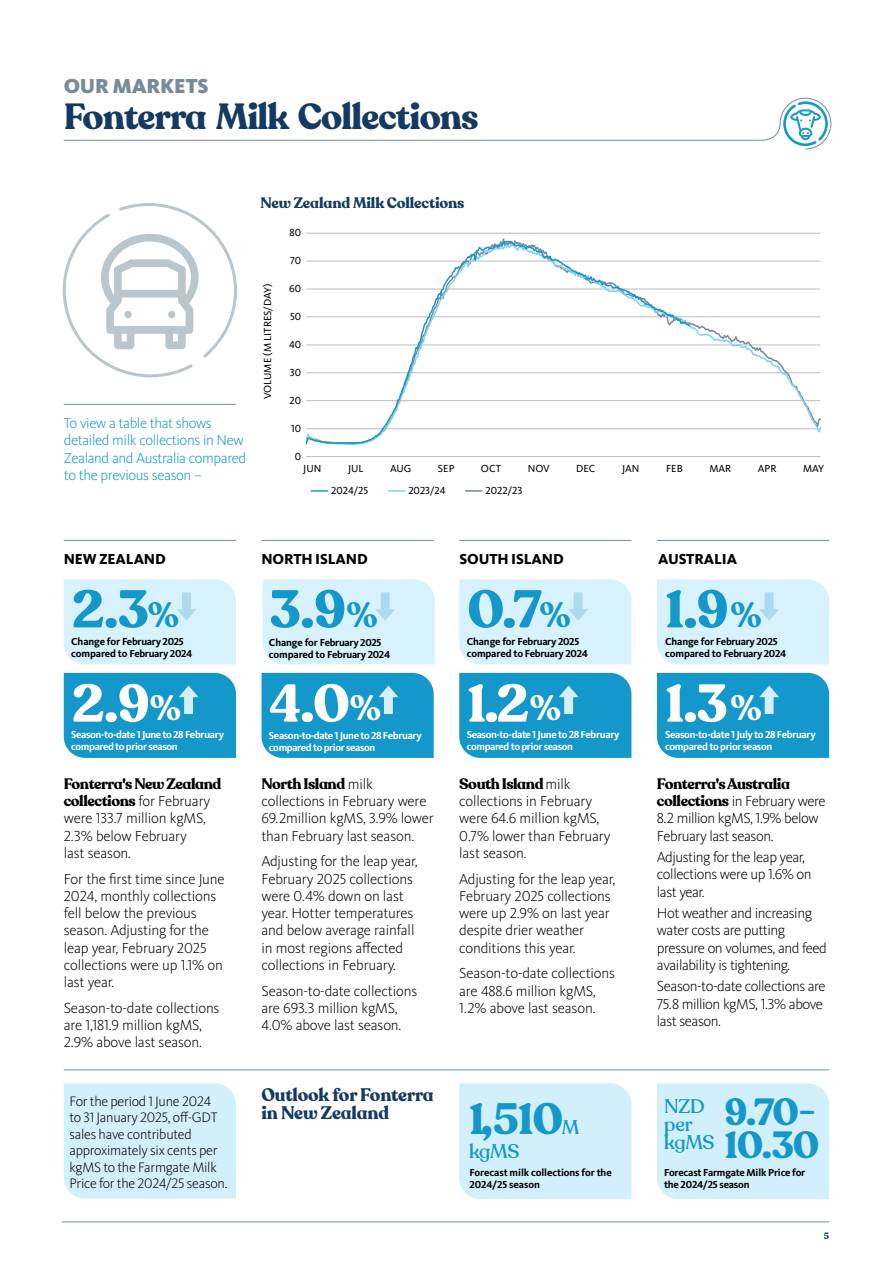
<style>
.page{position:relative;width:893px;height:1263px;background:#fff}
.page>*{position:absolute;margin:0;border:0;box-sizing:border-box;transform-origin:0 0}
.t1{font:700 52.5px "Recoleta Alt";color:#1498cb}
.t2{font:700 52.5px "Recoleta Alt";color:#fff}
.t3{font:700 43.5px "Recoleta Alt";color:#1498cb}
.t4{font:700 37.5px/33px "Recoleta Alt";color:#1498cb}
.t5{font:700 36px "Recoleta Alt";letter-spacing:-.025em;color:#143a62}
.t6{font:700 34.8px "Recoleta Alt";color:#1498cb}
.t7{font:700 34.8px "Recoleta Alt";color:#fff}
.t8{font:900 21px "Kievit OT";letter-spacing:-.01em;color:#768d99}
.t9{font:500 19.5px/18px "Recoleta Alt";letter-spacing:-.02em;color:#1498cb}
.t10{font:700 18px/17.2px "Recoleta Alt";letter-spacing:-.01em;color:#143a62}
.t11{font:300 15px/17.2px "Kievit OT";letter-spacing:-.01em;color:#000}
.t12{font:300 15px/17.2px "Kievit OT";letter-spacing:-.03em;color:#000}
.t13{font:300 15px/17.2px "Kievit OT";letter-spacing:-.025em;color:#1498cb}
.t14{font:700 15px/17.2px "Recoleta Alt";letter-spacing:-.03em;color:#000}
.t15{font:800 15px "Kievit OT";letter-spacing:-.01em;color:#000}
.t16{font:700 15px "Recoleta Alt";letter-spacing:-.01em;color:#143a62}
.t17{font:300 14.25px/16.5px "Kievit OT";letter-spacing:-.015em;color:#000}
.t18{font:10.65px "Kievit OT";color:#000}
.t19{font:700 10.5px/12px "Kievit OT";letter-spacing:-.02em;color:#000}
.t20{font:700 10.5px/12px "Kievit OT";letter-spacing:-.04em;color:#fff}
.t21{font:700 9px "Recoleta Alt";color:#143a62}
.s1{font-family:"Kievit OT";font-weight:300}
.s2{font-family:"Recoleta Alt";font-weight:700}
</style>
<div class="page">
<hr style="left:64px;top:404px;width:172px;height:1px;background:#768d99">
<div style="left:459px;top:579px;width:172px;height:85px;background:#d8f2fd"></div>
<div style="left:657px;top:579px;width:172px;height:85px;background:#d8f2fd"></div>
<div style="left:459px;top:673px;width:172px;height:85px;background:#1498cb"></div>
<div style="left:657px;top:673px;width:172px;height:85px;background:#1498cb"></div>
<svg style="left:62px;top:203px;width:175px;height:175px"></svg>
<svg style="left:311px;top:490px;width:17px;height:2px"></svg>
<svg style="left:388px;top:490px;width:17px;height:2px"></svg>
<svg style="left:465px;top:490px;width:17px;height:2px"></svg>
<hr style="left:306px;top:456px;width:514px;height:1px;background:#bfbfbf">
<svg style="left:306px;top:233px;width:515px;height:7px"></svg>
<svg style="left:691px;top:260px;width:130px;height:173px"></svg>
<svg style="left:306px;top:240px;width:385px;height:206px"></svg>
<hr style="left:62px;top:1221px;width:767px;height:1px;background:#768d99">
<svg style="left:63px;top:97px;width:769px;height:53px"></svg>
<hr style="left:64px;top:540px;width:172px;height:1px;background:#768d99">
<hr style="left:261px;top:540px;width:173px;height:1px;background:#768d99">
<hr style="left:459px;top:540px;width:172px;height:1px;background:#768d99">
<hr style="left:657px;top:540px;width:172px;height:1px;background:#768d99">
<div style="left:64px;top:579px;width:172px;height:85px;background:#d8f2fd"></div>
<div style="left:263px;top:579px;width:172px;height:85px;background:#d8f2fd"></div>
<div style="left:64px;top:673px;width:172px;height:85px;background:#1498cb"></div>
<div style="left:261px;top:673px;width:173px;height:85px;background:#1498cb"></div>
<div style="left:459px;top:1083px;width:172px;height:116px;background:#d2f0fc"></div>
<div style="left:657px;top:1083px;width:172px;height:116px;background:#d2f0fc"></div>
<hr style="left:64px;top:1069px;width:765px;height:1px;background:#768d99">
<div style="left:64px;top:1083px;width:172px;height:115px;background:#d2f0fc"></div>
<h3 class="t8" style="left:64px;top:73px;width:146px">OUR MARKETS</h3>
<h3 class="t5" style="left:64px;top:93px;width:416px">Fonterra Milk Collections</h3>
<p class="t16" style="left:260px;top:193px;width:205px">New Zealand Milk Collections</p>
<p class="t18" style="left:290px;top:227px;width:13px">80</p>
<p class="t13" style="left:64px;top:415px;width:184px">To view a table that shows detailed milk collections in New<br>Zealand and Australia compared to the previous season –</p>
<p class="t18" style="left:262px;top:399px;width:117px;rotate:-90deg">VOLUME (M LITRES/DAY)</p>
<p class="t18" style="left:290px;top:255px;width:13px">70</p>
<p class="t18" style="left:289px;top:283px;width:13px">60</p>
<p class="t18" style="left:290px;top:310px;width:13px">50</p>
<p class="t18" style="left:289px;top:338px;width:14px">40</p>
<p class="t18" style="left:290px;top:366px;width:13px">30</p>
<p class="t18" style="left:290px;top:394px;width:13px">20</p>
<p class="t18" style="left:291px;top:422px;width:12px">10</p>
<p class="t18" style="left:295px;top:450px;width:8px">0</p>
<p class="t18" style="left:303px;top:462px;width:20px">JUN</p>
<p class="t18" style="left:348px;top:462px;width:17px">JUL</p>
<p class="t18" style="left:390px;top:462px;width:23px">AUG</p>
<p class="t18" style="left:438px;top:462px;width:18px">SEP</p>
<p class="t18" style="left:481px;top:462px;width:22px">OCT</p>
<p class="t18" style="left:528px;top:462px;width:24px">NOV</p>
<p class="t18" style="left:576px;top:462px;width:21px">DEC</p>
<p class="t18" style="left:622px;top:462px;width:19px">JAN</p>
<p class="t18" style="left:666px;top:462px;width:18px">FEB</p>
<p class="t18" style="left:709px;top:462px;width:23px">MAR</p>
<p class="t18" style="left:758px;top:462px;width:20px">APR</p>
<p class="t18" style="left:803px;top:462px;width:23px">MAY</p>
<p class="t18" style="left:331px;top:484px;width:38px">2024/25</p>
<p class="t18" style="left:408px;top:484px;width:39px">2023/24</p>
<p class="t18" style="left:485px;top:484px;width:38px">2022/23</p>
<p class="t15" style="left:64px;top:550px;width:104px">NEW ZEALAND</p>
<p class="t15" style="left:261px;top:550px;width:108px">NORTH ISLAND</p>
<p class="t15" style="left:460px;top:550px;width:106px">SOUTH ISLAND</p>
<p class="t15" style="left:658px;top:550px;width:81px">AUSTRALIA</p>
<h1 class="t1" style="left:72px;top:576px;width:79px">2.3</h1>
<h1 class="t1" style="left:270px;top:576px;width:78px">3.9</h1>
<h3 class="t6" style="left:148px;top:593px;width:33px">%</h3>
<h3 class="t6" style="left:347px;top:593px;width:33px">%</h3>
<h1 class="t1" style="left:467px;top:576px;width:76px">0.7</h1>
<h1 class="t1" style="left:665px;top:576px;width:65px">1.9</h1>
<h3 class="t6" style="left:539px;top:593px;width:33px">%</h3>
<h3 class="t6" style="left:730px;top:593px;width:33px">%</h3>
<p class="t19" style="left:71px;top:636px;width:123px">Change for February 2025 compared to February 2024</p>
<p class="t19" style="left:269px;top:637px;width:123px">Change for February 2025 compared to February 2024</p>
<p class="t19" style="left:467px;top:636px;width:123px">Change for February 2025 compared to February 2024</p>
<p class="t19" style="left:665px;top:636px;width:123px">Change for February 2025 compared to February 2024</p>
<h1 class="t2" style="left:72px;top:670px;width:79px">2.9</h1>
<h1 class="t2" style="left:270px;top:670px;width:82px">4.0</h1>
<h1 class="t2" style="left:665px;top:670px;width:64px">1.3</h1>
<h1 class="t2" style="left:467px;top:670px;width:63px">1.2</h1>
<h3 class="t7" style="left:150px;top:686px;width:33px">%</h3>
<h3 class="t7" style="left:350px;top:686px;width:33px">%</h3>
<h3 class="t7" style="left:530px;top:686px;width:33px">%</h3>
<h3 class="t7" style="left:730px;top:686px;width:33px">%</h3>
<p class="t20" style="left:665px;top:728px;width:152px">Season-to-date 1 July to 28 February compared to prior season</p>
<p class="t20" style="left:71px;top:728px;width:154px">Season-to-date 1 June to 28 February compared to prior season</p>
<p class="t20" style="left:467px;top:728px;width:154px">Season-to-date 1 June to 28 February compared to prior season</p>
<p class="t20" style="left:269px;top:729px;width:154px">Season-to-date 1 June to 28 February compared to prior season</p>
<p class="t14" style="left:64px;top:775px;width:159px">Fonterra's New Zealand collections <span class="s1">for February</span></p>
<p class="t11" style="left:64px;top:810px;width:144px">were 133.7 million kgMS,<br>2.3% below February last season.</p>
<p class="t11" style="left:64px;top:870px;width:162px">For the first time since June<br>2024, monthly collections fell below the previous season. Adjusting for the leap year, February 2025 collections were up 1.1% on last year.</p>
<p class="t11" style="left:64px;top:1000px;width:157px">Season-to-date collections are 1,181.9 million kgMS,<br>2.9% above last season.</p>
<p class="t17" style="left:69px;top:1093px;width:160px">For the period 1 June 2024<br>to 31 January 2025, off‑GDT sales have contributed approximately six cents per kgMS to the Farmgate Milk<br>Price for the 2024/25 season.</p>
<p class="t14" style="left:262px;top:775px;width:113px">North Island <span class="s1">milk</span></p>
<p class="t11" style="left:262px;top:793px;width:174px">collections in February were<br>69.2million kgMS, 3.9% lower than February last season.</p>
<p class="t11" style="left:262px;top:853px;width:158px">Adjusting for the leap year,<br>February 2025 collections were 0.4% down on last year. Hotter temperatures and below average rainfall in most regions affected collections in February.</p>
<p class="t11" style="left:262px;top:982px;width:157px">Season-to-date collections are 693.3 million kgMS,<br>4.0% above last season.</p>
<p class="t10" style="left:261px;top:1087px;width:174px">Outlook for Fonterra in New Zealand</p>
<p class="t14" style="left:459px;top:775px;width:113px">South Island <span class="s1">milk</span></p>
<p class="t11" style="left:459px;top:793px;width:153px">collections in February were 64.6 million kgMS,<br>0.7% lower than February last season.</p>
<p class="t11" style="left:459px;top:870px;width:158px">Adjusting for the leap year,<br>February 2025 collections were up 2.9% on last year despite drier weather conditions this year.</p>
<p class="t11" style="left:459px;top:965px;width:157px">Season-to-date collections are 488.6 million kgMS,<br>1.2% above last season.</p>
<h2 class="t3" style="left:469px;top:1092px;width:96px">1,510</h2>
<h3 class="t9" style="left:562px;top:1119px;width:19px">M</h3>
<h3 class="t9" style="left:469px;top:1142px;width:52px">kgMS</h3>
<p class="t19" style="left:469px;top:1167px;width:144px">Forecast milk collections for the<br>2024/25 season</p>
<p class="t14" style="left:657px;top:776px;width:135px">Fonterra's Australia</p>
<p class="t12" style="left:657px;top:793px;width:170px"><span class="s2">collections</span> in February were<br>8.2 million kgMS, 1.9% below<br>February last season.</p>
<p class="t12" style="left:657px;top:849px;width:156px">Adjusting for the leap year, collections were up 1.6% on last year.</p>
<p class="t12" style="left:657px;top:905px;width:171px">Hot weather and increasing water costs are putting pressure on volumes, and feed availability is tightening.</p>
<p class="t12" style="left:657px;top:978px;width:170px">Season-to-date collections are<br>75.8 million kgMS, 1.3% above last season.</p>
<h3 class="t9" style="left:664px;top:1098px;width:52px">NZD per kgMS</h3>
<h3 class="t4" style="left:724px;top:1097px;width:97px">9.70-<br>10.30</h3>
<p class="t19" style="left:664px;top:1167px;width:143px">Forecast Farmgate Milk Price for the 2024/25 season</p>
<p class="t21" style="left:824px;top:1230px;width:7px">5</p>
</div>
